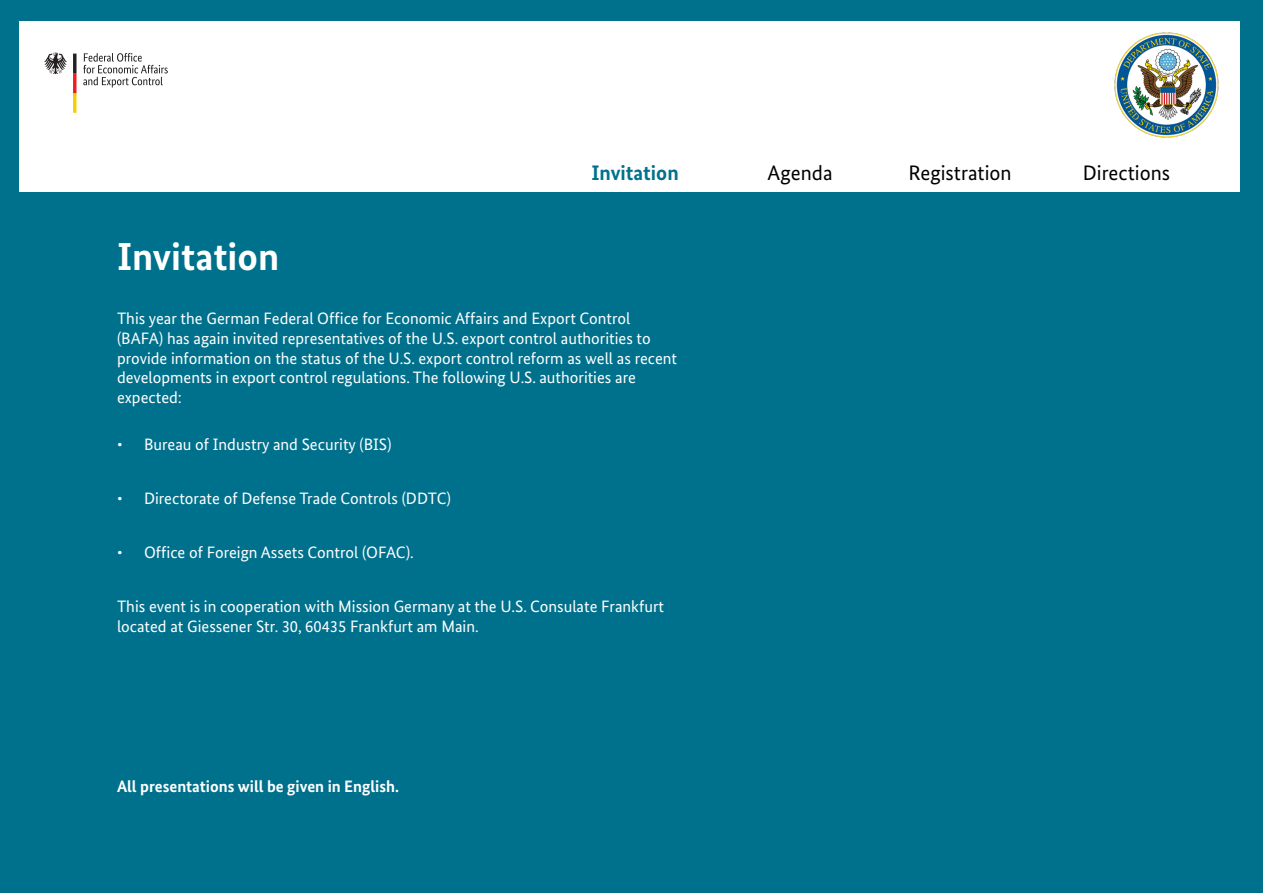
<style>
.page{position:relative;width:1263px;height:893px;background:#00718d}
.page>*{position:absolute;margin:0;border:0;box-sizing:border-box;transform-origin:0 0}
.Überschrift_1{font:700 39px "Bundes Sans";color:#fff}
.Inhaltsverzeichnis{font:21px "Bundes Sans";color:#000}
.Inhaltsverzeichnis-2{font:700 21px "Bundes Sans";color:#00718d}
.Absatzformat_1{font:16.5px/19.8px "Bundes Sans";color:#fff}
.Absatzformat_1-2{font:700 16.5px "Bundes Sans";color:#fff}
</style>
<div class="page">
<div style="left:19px;top:21px;width:1221px;height:170px;background:#fff"></div>
<svg style="left:83px;top:53px;width:85px;height:35px"></svg>
<svg style="left:44px;top:53px;width:23px;height:21px"></svg>
<svg style="left:73px;top:54px;width:4px;height:59px"></svg>
<p class="Überschrift_1" style="left:117px;top:233px;width:164px">Invitation</p>
<p class="Inhaltsverzeichnis-2" style="left:591px;top:160px;width:89px">Invitation</p>
<p class="Inhaltsverzeichnis" style="left:768px;top:160px;width:66px">Agenda</p>
<p class="Inhaltsverzeichnis" style="left:908px;top:160px;width:105px">Registration</p>
<p class="Inhaltsverzeichnis" style="left:1083px;top:160px;width:89px">Directions</p>
<p class="Absatzformat_1" style="left:117px;top:308px;width:562px">This year the German Federal Office for Economic Affairs and Export Control (BAFA) has again invited representatives of the U.S. export control authorities to provide information on the status of the U.S. export control reform as well as recent developments in export control regulations. The following U.S. authorities are expected:</p>
<p class="Absatzformat_1" style="left:117px;top:434px;width:276px">• Bureau of Industry and Security (BIS)</p>
<p class="Absatzformat_1" style="left:117px;top:488px;width:335px">• Directorate of Defense Trade Controls (DDTC)</p>
<p class="Absatzformat_1" style="left:117px;top:542px;width:298px">• Office of Foreign Assets Control (OFAC).</p>
<p class="Absatzformat_1" style="left:117px;top:596px;width:549px">This event is in cooperation with Mission Germany at the U.S. Consulate Frankfurt located at Giessener Str. 30, 60435 Frankfurt am Main.</p>
<p class="Absatzformat_1-2" style="left:117px;top:776px;width:283px">All presentations will be given in English.</p>
</div>
